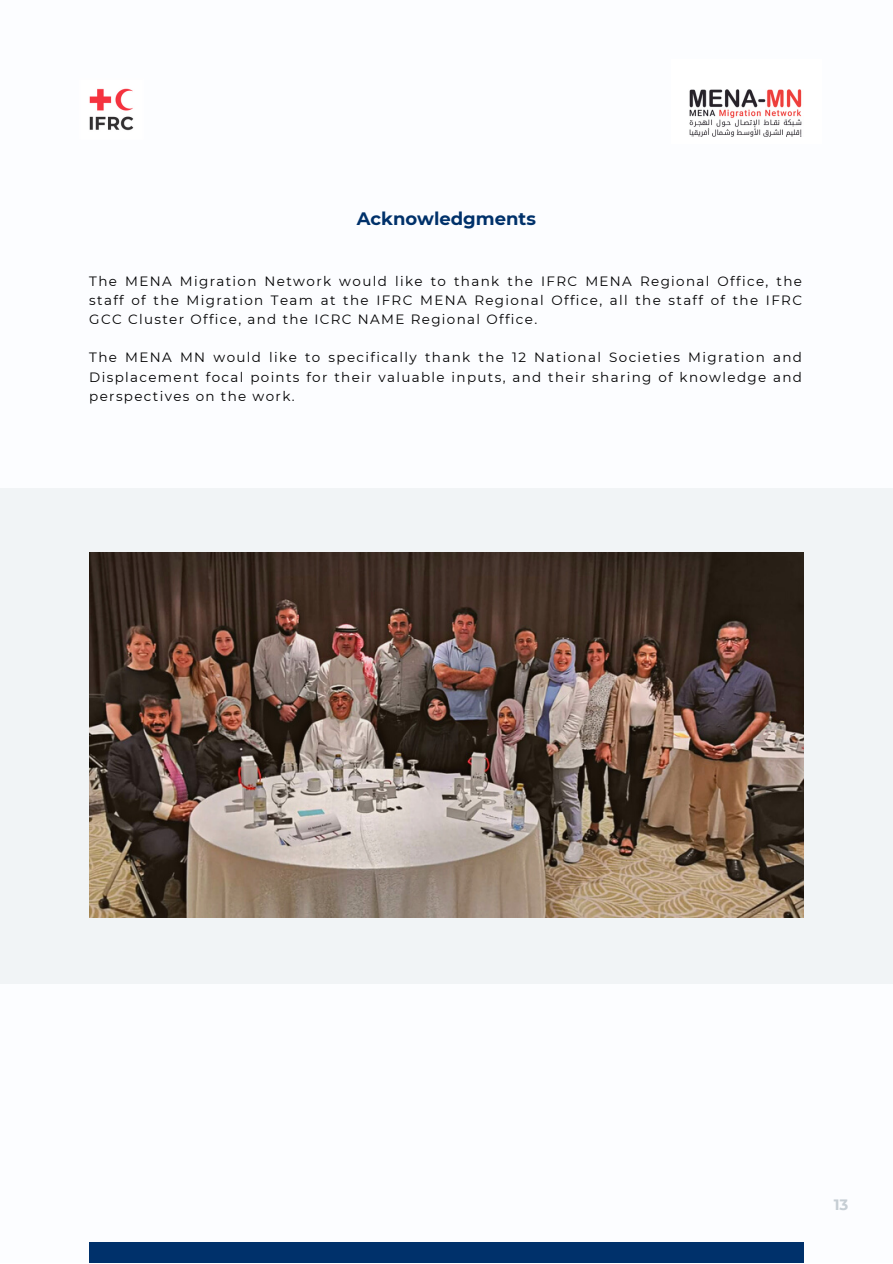
<style>
.page{position:relative;width:893px;height:1264px;background:#fff}
.page>*{position:absolute;margin:0;border:0;box-sizing:border-box;transform-origin:0 0}
.t1{font:700 18px "Montserrat";color:#00316a}
.t2{font:700 15px "Montserrat";color:#c6ced4}
.t3{font:13.5px/19px "Montserrat";letter-spacing:.1em;color:#000;text-align:justify}
</style>
<div class="page">
<div style="left:89px;top:1242px;width:714px;height:20px;background:#00316b"></div>
<div style="left:0;top:489px;width:892px;height:494px;background:#f1f4f6"></div>
<img style="left:89px;top:552px;width:714px;height:365px">
<img style="left:89px;top:88px;width:45px;height:43px">
<img style="left:689px;top:89px;width:113px;height:47px">
<p class="t1" style="left:356px;top:208px;width:181px">Acknowledgments</p>
<p class="t3" style="left:89px;top:271px;width:714px">The MENA Migration Network would like to thank the IFRC MENA Regional Office, the staff of the Migration Team at the IFRC MENA Regional Office, all the staff of the IFRC GCC Cluster Office, and the ICRC NAME Regional Office.</p>
<p class="t3" style="left:89px;top:348px;width:714px">The MENA MN would like to specifically thank the 12 National Societies Migration and Displacement focal points for their valuable inputs, and their sharing of knowledge and perspectives on the work.</p>
<p class="t2" style="left:833px;top:1195px;width:16px">13</p>
</div>
